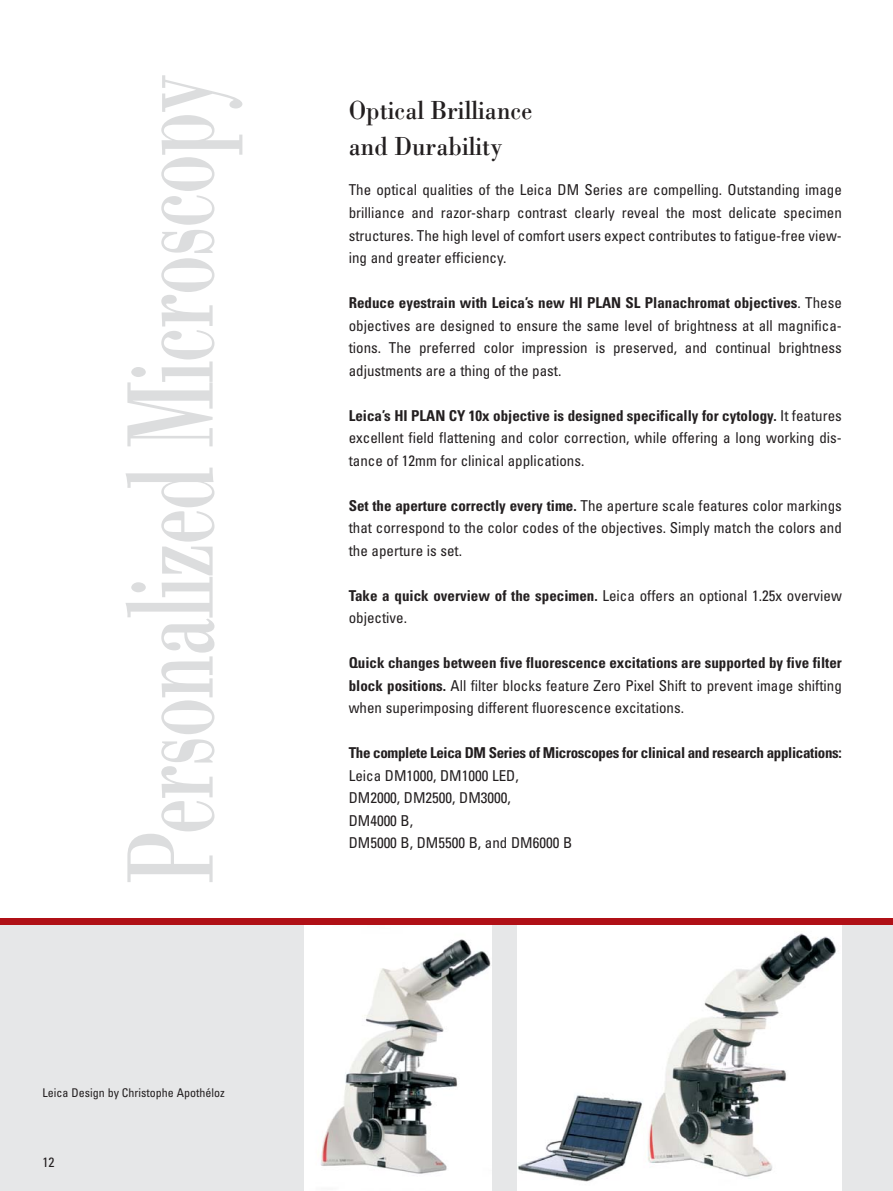
<style>
.page{position:relative;width:893px;height:1191px;background:#fff}
.page>*{position:absolute;margin:0;border:0;box-sizing:border-box;transform-origin:0 0}
.t1{font:127.5px "Leicana";letter-spacing:-.025em;color:#dcddde;scale:.7 1}
.t2{font:27px/36px "Leicana";color:#231f20}
.t3{font:condensed 15px/22.5px "Univers";color:#231f20;text-align:justify}
.t4{font:700 condensed 15px "Univers";letter-spacing:-.02em;color:#231f20}
.t5{font:condensed 13.5px "Univers";color:#231f20}
.t6{font:condensed 12px "Univers";color:#231f20}
.s1{font-weight:700}
</style>
<div class="page">
<div style="left:0;top:923px;width:893px;height:268px;background:#e6e7e8"></div>
<img style="left:517px;top:925px;width:325px;height:266px">
<img style="left:305px;top:925px;width:187px;height:266px">
<div style="left:0;top:918px;width:893px;height:7px;background:#b01016"></div>
<h1 class="t1" style="left:126px;top:885px;width:1162px;rotate:-90deg">Personalized Microscopy</h1>
<p class="t6" style="left:43px;top:1088px;width:184px">Leica Design by Christophe Apothéloz</p>
<p class="t5" style="left:43px;top:1157px;width:13px">12</p>
<h2 class="t2" style="left:349px;top:95px;width:185px">Optical Brilliance and Durability</h2>
<p class="t3" style="left:349px;top:180px;width:495px">The optical qualities of the Leica DM Series are compelling. Outstanding image brilliance and razor-sharp contrast clearly reveal the most delicate specimen structures. The high level of comfort users expect contributes to fatigue-free view&shy;ing and greater efficiency.</p>
<p class="t3" style="left:349px;top:293px;width:495px"><span class="s1">Reduce eyestrain with Leica’s new HI PLAN SL Planachromat objectives</span>. These objectives are designed to ensure the same level of brightness at all magnifica&shy;tions. The preferred color impression is preserved, and continual brightness adjustments are a thing of the past.</p>
<p class="t3" style="left:349px;top:405px;width:495px"><span class="s1">Leica’s HI PLAN CY 10x objective is designed specifically for cytology.</span> It features excellent field flattening and color correction, while offering a long working dis&shy;tance of 12mm for clinical applications.</p>
<p class="t3" style="left:349px;top:495px;width:495px"><span class="s1">Set the aperture correctly every time.</span> The aperture scale features color markings that correspond to the color codes of the objectives. Simply match the colors and the aperture is set.</p>
<p class="t3" style="left:349px;top:585px;width:495px"><span class="s1">Take a quick overview of the specimen.</span> Leica offers an optional 1.25x overview objective.</p>
<p class="t3" style="left:349px;top:653px;width:495px"><span class="s1">Quick changes between five fluorescence excitations are supported by five filter block positions.</span> All filter blocks feature Zero Pixel Shift to prevent image shifting when superimposing different fluorescence excitations.</p>
<p class="t4" style="left:349px;top:747px;width:495px">The complete Leica DM Series of Microscopes for clinical and research applications:</p>
<p class="t3" style="left:349px;top:765px;width:225px;text-align:left">Leica DM1000, DM1000 LED,<br>DM2000, DM2500, DM3000,<br>DM4000 B,<br>DM5000 B, DM5500 B, and DM6000 B</p>
</div>
